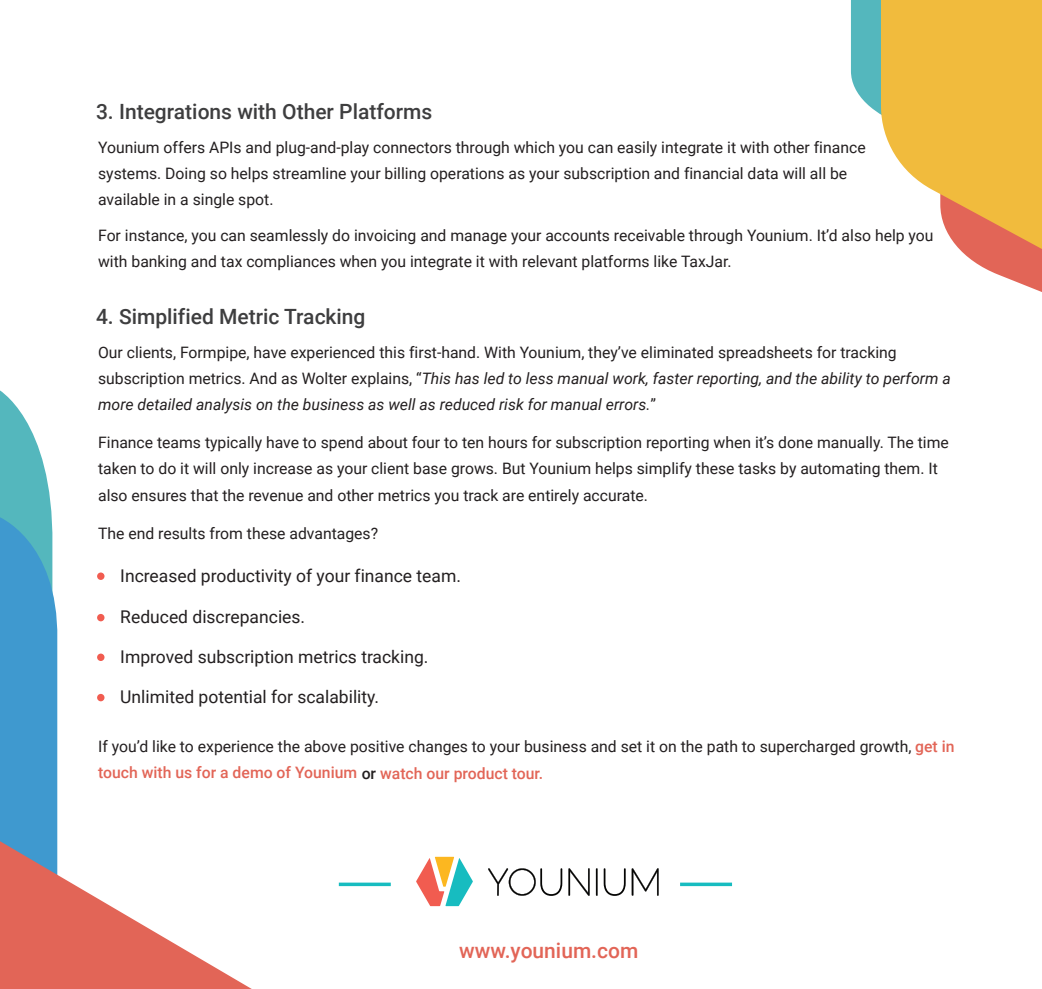
<style>
.page{position:relative;width:1042px;height:989px;background:#fff}
.page>*{position:absolute;margin:0;border:0;box-sizing:border-box;transform-origin:0 0}
.t1{font:500 21px "Roboto";color:#3e3e3f}
.t2{font:500 21px "Roboto";color:#e26557}
.t3{font:900 20.65px "Aktiv Grotesk";color:#ee3e35;scale:.29 1}
.t4{font:700 19.43px "Roboto";color:#e26557;scale:.35 1}
.t5{font:17.5px "Roboto";color:#231f20}
.t6{font:15.75px/26.2px "Roboto";color:#231f20}
.s1{font-style:italic}
.s2{font-weight:500;color:#e26557}
.s3{font-weight:500}
</style>
<div class="page">
<hr style="left:339px;top:882px;width:52px;height:3px;background:#17bcc0">
<hr style="left:680px;top:882px;width:52px;height:3px;background:#17bcc0">
<svg style="left:851px;top:0;width:191px;height:292px"></svg>
<svg style="left:0;top:390px;width:250px;height:598px"></svg>
<svg style="left:416px;top:856px;width:57px;height:49px"></svg>
<svg style="left:568px;top:868px;width:22px;height:27px"></svg>
<svg style="left:596px;top:868px;width:2px;height:27px"></svg>
<svg style="left:488px;top:868px;width:74px;height:27px"></svg>
<svg style="left:604px;top:868px;width:55px;height:27px"></svg>
<h1 class="t1" style="left:96px;top:97px;width:338px">3. Integrations with Other Platforms</h1>
<p class="t6" style="left:98px;top:133px;width:769px">Younium offers APIs and plug-and-play connectors through which you can easily integrate it with other finance systems. Doing so helps streamline your billing operations as your subscription and financial data will all be available in a single spot.</p>
<p class="t6" style="left:98px;top:221px;width:837px">For instance, you can seamlessly do invoicing and manage your accounts receivable through Younium. It’d also help you with banking and tax compliances when you integrate it with relevant platforms like TaxJar.</p>
<h1 class="t1" style="left:96px;top:302px;width:271px">4. Simplified Metric Tracking</h1>
<p class="t6" style="left:98px;top:338px;width:854px">Our clients, Formpipe, have experienced this first-hand. With Younium, they’ve eliminated spreadsheets for tracking subscription metrics. And as Wolter explains, “<span class="s1">This has led to less manual work, faster reporting, and the ability to perform a more detailed analysis on the business as well as reduced risk for manual errors.</span>”</p>
<p class="t6" style="left:98px;top:428px;width:852px">Finance teams typically have to spend about four to ten hours for subscription reporting when it’s done manually. The time taken to do it will only increase as your client base grows. But Younium helps simplify these tasks by automating them. It also ensures that the revenue and other metrics you track are entirely accurate.</p>
<p class="t6" style="left:98px;top:519px;width:281px">The end results from these advantages?</p>
<p class="t5" style="left:120px;top:563px;width:342px">Increased productivity of your finance team.</p>
<p class="t5" style="left:120px;top:604px;width:186px">Reduced discrepancies.</p>
<p class="t5" style="left:120px;top:644px;width:310px">Improved subscription metrics tracking.</p>
<p class="t5" style="left:120px;top:684px;width:260px">Unlimited potential for scalability.</p>
<p class="t6" style="left:98px;top:732px;width:858px">If you’d like to experience the above positive changes to your business and set it on the path to supercharged growth, <span class="s2">get in touch with us for a demo of Younium</span> <span class="s3">or</span> <span class="s2">watch our product tour.</span></p>
<h2 class="t3" style="left:232px;top:759px;width:429px">https://www.younium.com/demo-request</h2>
<p class="t4" style="left:381px;top:759px;width:462px">https://www.younium.com/watch-younium-in-action</p>
<h1 class="t2" style="left:459px;top:935px;width:181px">www.younium.com</h1>
</div>
